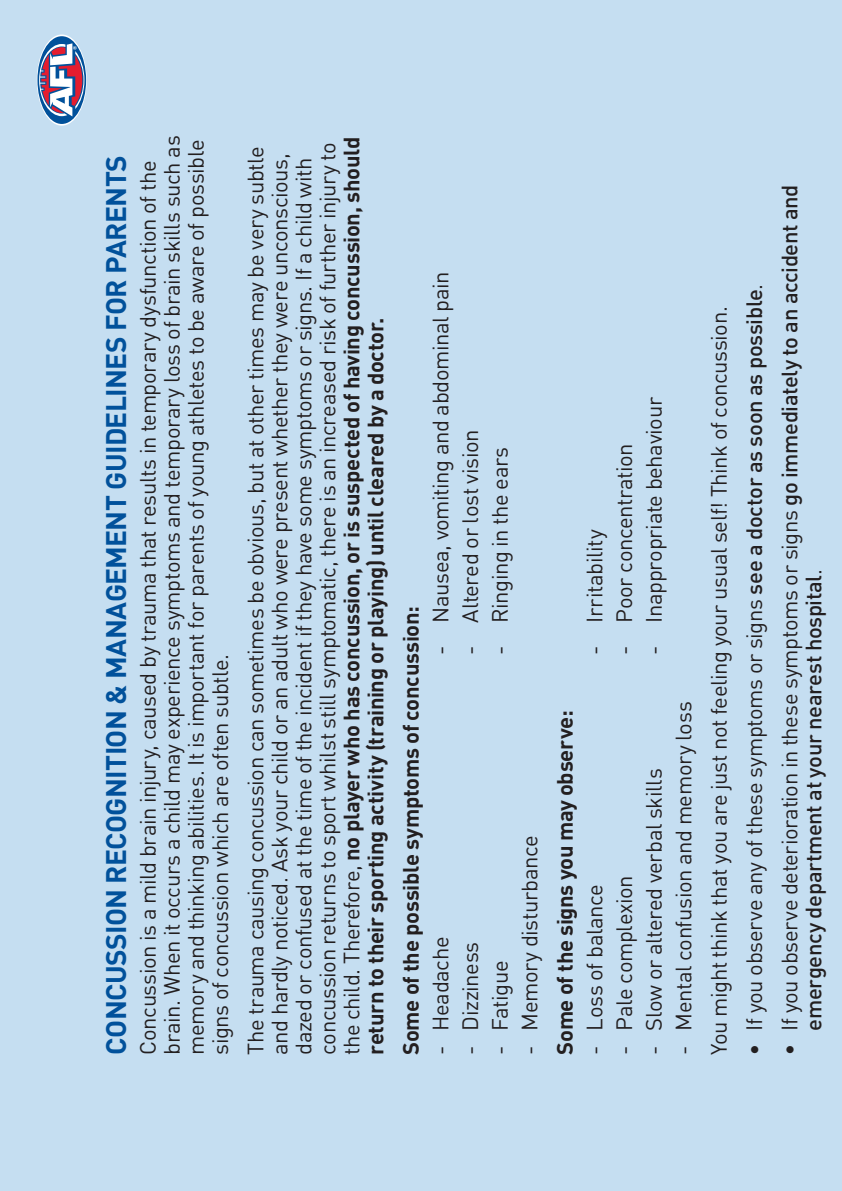
<style>
.page{position:relative;width:842px;height:1191px;background:#c5def1}
.page>*{position:absolute;margin:0;border:0;box-sizing:border-box;transform-origin:0 0}
.t1{font:700 28px "DIN";letter-spacing:-.02em;color:#01519b}
.t2{font:22px/24px "DIN";letter-spacing:-.02em;color:#231f20}
.t3{font:500 22px/24px "DIN";letter-spacing:-.02em;color:#231f20}
.t4{font:700 22px "DIN";letter-spacing:-.015em;color:#231f20}
.s1{font-weight:700}
.s2{font-weight:500}
.s3{font-weight:400}
</style>
<div class="page">
<svg style="left:37px;top:35px;width:50px;height:91px"></svg>
<svg style="left:37px;top:36px;width:49px;height:88px"></svg>
<svg style="left:39px;top:43px;width:45px;height:73px;background:#9f8ead"></svg>
<p class="t1" style="left:98px;top:1054px;width:899px;rotate:-90deg">Concussion Recognition &amp; Managem ent Guidelines for PARENTS</p>
<p class="t2" style="left:136px;top:1054px;width:921px;rotate:-90deg">Concussion is a mild brain injury, caused by trauma that results in temporary dysfunction of the brain. When it occurs a child may experience symptoms and temporary loss of brain skills such as memory and thinking abilities. It is important for parents of young athletes to be aware of possible signs of concussion which are often subtle.</p>
<p class="t2" style="left:243px;top:1054px;width:919px;rotate:-90deg">The trauma causing concussion can sometimes be obvious, but at other times may be very subtle and hardly noticed. Ask your child or an adult who were present whether they were unconscious, dazed or confused at the time of the incident if they have some symptoms or signs. If a child with concussion returns to sport whilst still symptomatic, there is an increased risk of further injury to the child. Therefore, <span class="s1">no player who has concussion, or is suspected of having concussion, should return to their sporting activity (training or playing) until cleared by a doctor.</span></p>
<p class="t4" style="left:396px;top:1054px;width:450px;rotate:-90deg">Some of the possible symptoms of concussion:</p>
<p class="t2" style="left:428px;top:654px;width:385px;rotate:-90deg">- Nausea, vomiting and abdominal pain</p>
<p class="t2" style="left:458px;top:654px;width:227px;rotate:-90deg">- Altered or lost vision</p>
<p class="t2" style="left:428px;top:1054px;width:120px;rotate:-90deg">- Headache</p>
<p class="t2" style="left:458px;top:1054px;width:115px;rotate:-90deg">- Dizziness</p>
<p class="t2" style="left:487px;top:654px;width:209px;rotate:-90deg">- Ringing in the ears</p>
<p class="t2" style="left:487px;top:1054px;width:95px;rotate:-90deg">- Fatigue</p>
<p class="t2" style="left:517px;top:1054px;width:221px;rotate:-90deg">- Memory disturbance</p>
<p class="t4" style="left:550px;top:1054px;width:346px;rotate:-90deg">Some of the signs you may observe:</p>
<p class="t2" style="left:582px;top:654px;width:127px;rotate:-90deg">- Irritability</p>
<p class="t2" style="left:582px;top:1054px;width:172px;rotate:-90deg">- Loss of balance</p>
<p class="t2" style="left:612px;top:654px;width:213px;rotate:-90deg">- Poor concentration</p>
<p class="t2" style="left:641px;top:654px;width:259px;rotate:-90deg">- Inappropriate behaviour</p>
<p class="t2" style="left:612px;top:1054px;width:181px;rotate:-90deg">- Pale complexion</p>
<p class="t2" style="left:641px;top:1054px;width:288px;rotate:-90deg">- Slow or altered verbal skills</p>
<p class="t2" style="left:665px;top:1054px;width:750px;line-height:35.4px;rotate:-90deg">- Mental confusion and memory loss<br>You might think that you are just not feeling your usual self! Think of concussion.</p>
<p class="t2" style="left:742px;top:1054px;width:772px;rotate:-90deg"><span class="s1">•</span> If you observe any of these symptoms or signs <span class="s2">see a doctor as soon as possible</span>.</p>
<p class="t3" style="left:777px;top:1030px;width:847px;text-indent:-24px;rotate:-90deg"><span class="s1">•</span> <span class="s3">If you observe deterioration in these symptoms or signs</span> go immediately to an accident and emergency department at your nearest hospital<span class="s3">.</span></p>
</div>
